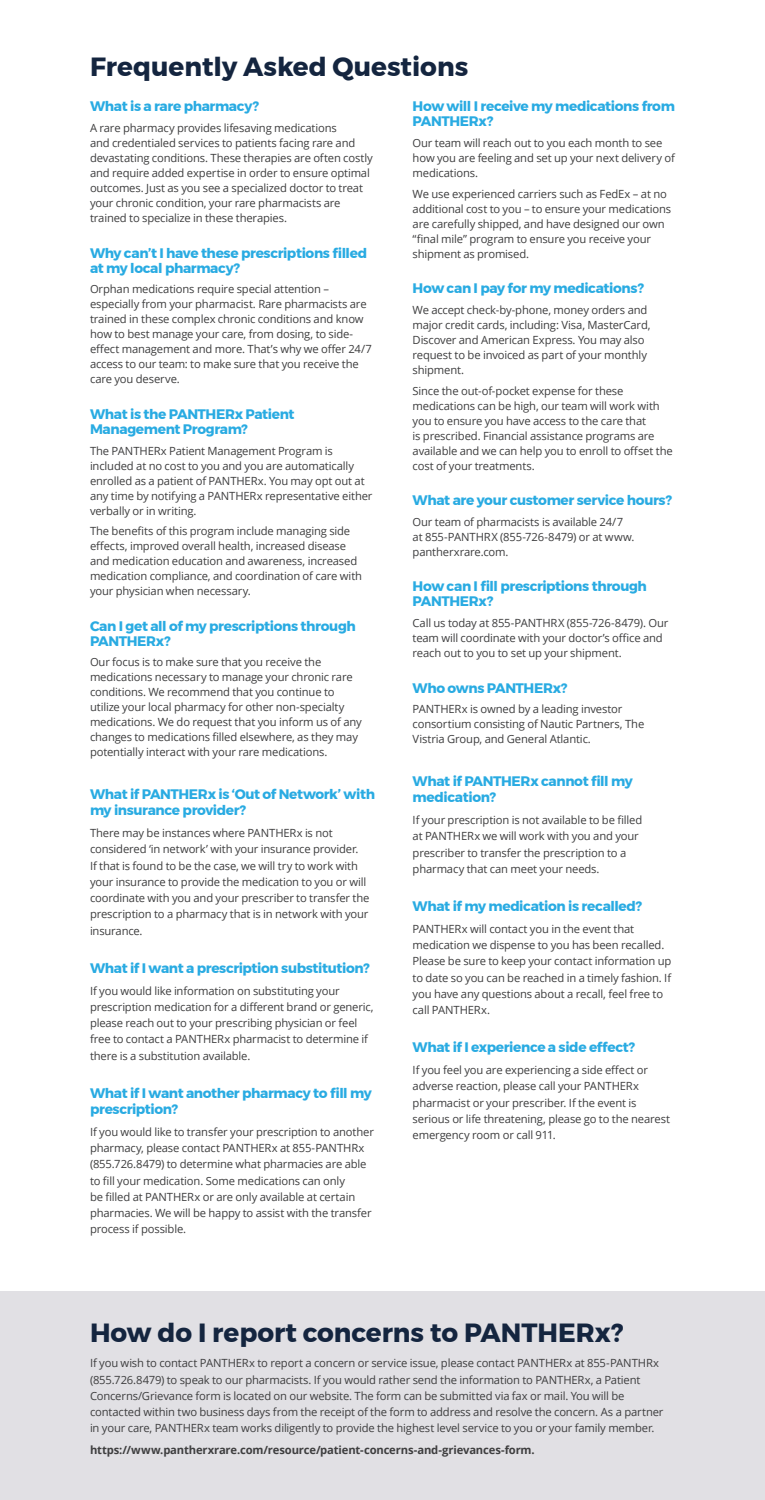
<style>
.page{position:relative;width:765px;height:1500px;background:#fff}
.page>*{position:absolute;margin:0;border:0;box-sizing:border-box;transform-origin:0 0}
.t1{font:700 26.25px "Montserrat";color:#14253f}
.t2{font:700 13.75px/15px "Montserrat";letter-spacing:-.03em;color:#29abe2}
.t3{font:11.25px/15px "Open Sans";letter-spacing:-.015em;color:#3e3e3f}
.t4{font:700 11.25px "Open Sans";letter-spacing:-.015em;color:#3e3e3f}
</style>
<div class="page">
<div style="left:0;top:1292px;width:765px;height:208px;background:#e1e0e4"></div>
<p class="t1" style="left:90px;top:46px;width:380px">Frequently Asked Questions</p>
<p class="t2" style="left:90px;top:99px;width:170px">What is a rare pharmacy?</p>
<p class="t3" style="left:90px;top:120px;width:284px">A rare pharmacy provides lifesaving medications<br>and credentialed services to patients facing rare and devastating conditions. These therapies are often costly and require added expertise in order to ensure optimal outcomes. Just as you see a specialized doctor to treat your chronic condition, your rare pharmacists are trained to specialize in these therapies.</p>
<p class="t2" style="left:90px;top:245px;width:279px">Why can’t I have these prescriptions filled at my local pharmacy?</p>
<p class="t3" style="left:90px;top:281px;width:283px">Orphan medications require special attention – especially from your pharmacist. Rare pharmacists are trained in these complex chronic conditions and know how to best manage your care, from dosing, to side&shy;effect management and more. That’s why we offer 24/7 access to our team: to make sure that you receive the care you deserve.</p>
<p class="t2" style="left:90px;top:407px;width:206px">What is the PANTHERx Patient<br>Management Program?</p>
<p class="t3" style="left:90px;top:443px;width:284px">The PANTHERx Patient Management Program is included at no cost to you and you are automatically enrolled as a patient of PANTHERx. You may opt out at any time by notifying a PANTHERx representative either verbally or in writing.</p>
<p class="t3" style="left:90px;top:523px;width:274px">The benefits of this program include managing side effects, improved overall health, increased disease and medication education and awareness, increased medication compliance, and coordination of care with your physician when necessary.</p>
<p class="t2" style="left:90px;top:618px;width:267px">Can I get all of my prescriptions through<br>PANTHERx?</p>
<p class="t3" style="left:90px;top:655px;width:273px">Our focus is to make sure that you receive the medications necessary to manage your chronic rare conditions. We recommend that you continue to utilize your local pharmacy for other non-specialty medications. We do request that you inform us of any changes to medications filled elsewhere, as they may potentially interact with your rare medications.</p>
<p class="t2" style="left:413px;top:99px;width:264px">How will I receive my medications from<br>PANTHERx?</p>
<p class="t3" style="left:413px;top:135px;width:264px">Our team will reach out to you each month to see how you are feeling and set up your next delivery of medications.</p>
<p class="t3" style="left:413px;top:186px;width:260px">We use experienced carriers such as FedEx – at no additional cost to you – to ensure your medications are carefully shipped, and have designed our own “final mile” program to ensure you receive your shipment as promised.</p>
<p class="t2" style="left:413px;top:281px;width:233px">How can I pay for my medications?</p>
<p class="t3" style="left:413px;top:302px;width:240px">We accept check-by-phone, money orders and major credit cards, including: Visa, MasterCard, Discover and American Express. You may also request to be invoiced as part of your monthly shipment.</p>
<p class="t3" style="left:413px;top:383px;width:262px">Since the out-of-pocket expense for these medications can be high, our team will work with you to ensure you have access to the care that<br>is prescribed. Financial assistance programs are available and we can help you to enroll to offset the cost of your treatments.</p>
<p class="t2" style="left:413px;top:493px;width:261px">What are your customer service hours?</p>
<p class="t3" style="left:413px;top:514px;width:223px">Our team of pharmacists is available 24/7 at 855-PANTHRX (855-726-8479) or at www. pantherxrare.com.</p>
<p class="t2" style="left:413px;top:579px;width:236px">How can I fill prescriptions through<br>PANTHERx?</p>
<p class="t3" style="left:413px;top:615px;width:257px">Call us today at 855-PANTHRX (855-726-8479). Our team will coordinate with your doctor’s office and reach out to you to set up your shipment.</p>
<p class="t2" style="left:413px;top:680px;width:156px">Who owns PANTHERx?</p>
<p class="t3" style="left:413px;top:701px;width:233px">PANTHERx is owned by a leading investor consortium consisting of Nautic Partners, The<br>Vistria Group, and General Atlantic.</p>
<p class="t2" style="left:90px;top:786px;width:287px;line-height:16.2px">What if PANTHERx is ‘Out of Network’ with my insurance provider?</p>
<p class="t3" style="left:90px;top:825px;width:281px;line-height:16.2px">There may be instances where PANTHERx is not considered ‘in network’ with your insurance provider.<br>If that is found to be the case, we will try to work with your insurance to provide the medication to you or will coordinate with you and your prescriber to transfer the prescription to a pharmacy that is in network with your insurance.</p>
<p class="t2" style="left:90px;top:960px;width:281px">What if I want a prescription substitution?</p>
<p class="t3" style="left:90px;top:982px;width:285px;line-height:16.2px">If you would like information on substituting your prescription medication for a different brand or generic, please reach out to your prescribing physician or feel free to contact a PANTHERx pharmacist to determine if there is a substitution available.</p>
<p class="t2" style="left:90px;top:1085px;width:283px;line-height:16.2px">What if I want another pharmacy to fill my prescription?</p>
<p class="t3" style="left:90px;top:1123px;width:285px;line-height:16.2px">If you would like to transfer your prescription to another pharmacy, please contact PANTHERx at 855-PANTHRx (855.726.8479) to determine what pharmacies are able to fill your medication. Some medications can only<br>be filled at PANTHERx or are only available at certain pharmacies. We will be happy to assist with the transfer process if possible.</p>
<p class="t2" style="left:413px;top:773px;width:222px;line-height:16.2px">What if PANTHERx cannot fill my medication?</p>
<p class="t3" style="left:413px;top:812px;width:231px;line-height:16.2px">If your prescription is not available to be filled at PANTHERx we will work with you and your prescriber to transfer the prescription to a pharmacy that can meet your needs.</p>
<p class="t2" style="left:413px;top:899px;width:231px">What if my medication is recalled?</p>
<p class="t3" style="left:413px;top:920px;width:260px;line-height:16.2px">PANTHERx will contact you in the event that medication we dispense to you has been recalled.<br>Please be sure to keep your contact information up to date so you can be reached in a timely fashion. If you have any questions about a recall, feel free to call PANTHERx.</p>
<p class="t2" style="left:413px;top:1040px;width:224px">What if I experience a side effect?</p>
<p class="t3" style="left:413px;top:1062px;width:259px;line-height:16.2px">If you feel you are experiencing a side effect or adverse reaction, please call your PANTHERx pharmacist or your prescriber. If the event is serious or life threatening, please go to the nearest emergency room or call 911.</p>
<p class="t1" style="left:90px;top:1311px;width:535px">How do I report concerns to PANTHERx?</p>
<p class="t3" style="left:90px;top:1355px;width:575px;line-height:16.2px">If you wish to contact PANTHERx to report a concern or service issue, please contact PANTHERx at 855-PANTHRx (855.726.8479) to speak to our pharmacists. If you would rather send the information to PANTHERx, a Patient Concerns/Grievance form is located on our website. The form can be submitted via fax or mail. You will be contacted within two business days from the receipt of the form to address and resolve the concern. As a partner in your care, PANTHERx team works diligently to provide the highest level service to you or your family member.</p>
<p class="t4" style="left:90px;top:1442px;width:446px">https://www.pantherxrare.com/resource/patient-concerns-and-grievances-form.</p>
</div>
